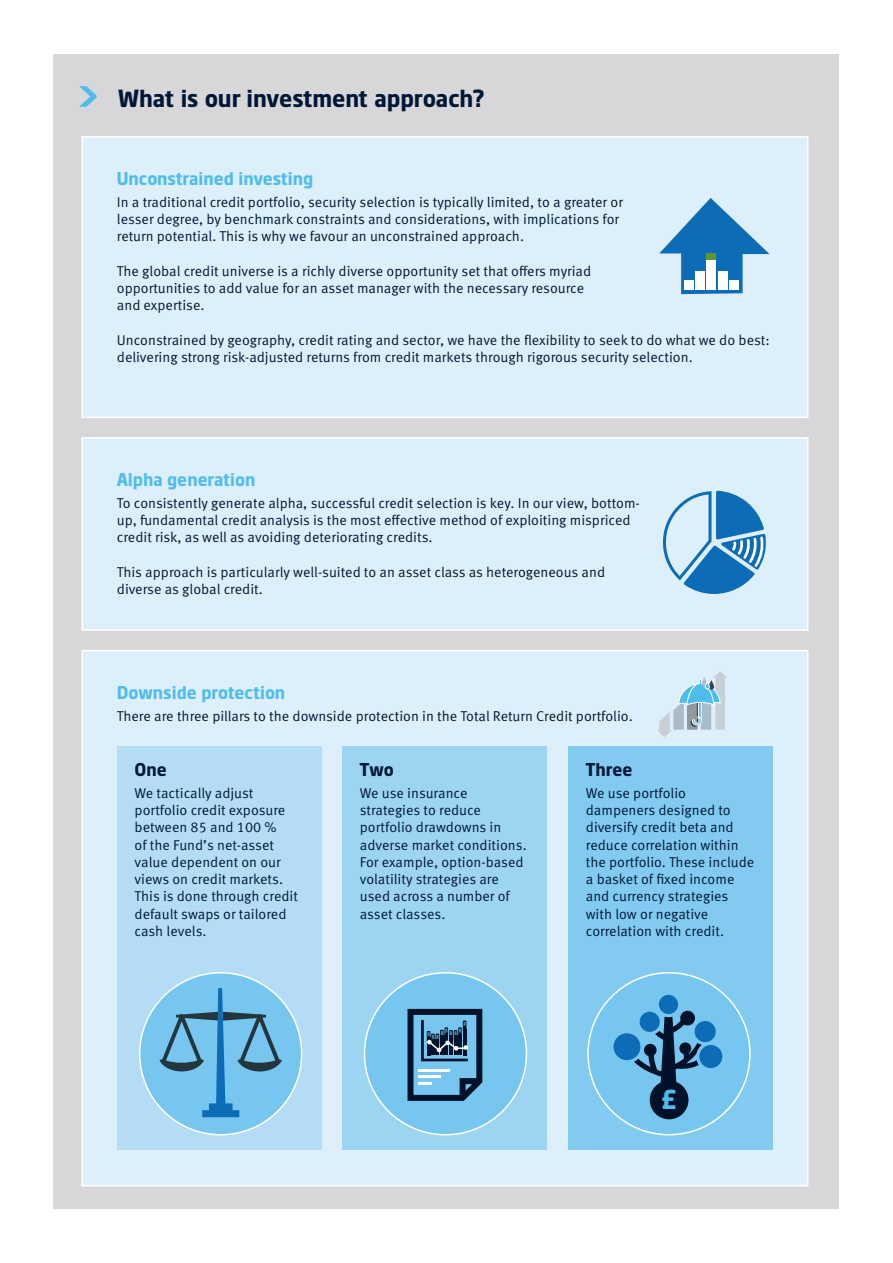
<style>
.page{position:relative;width:893px;height:1263px;background:#fff}
.page>*{position:absolute;margin:0;border:0;box-sizing:border-box;transform-origin:0 0}
.t1{font:700 26.55px "Standard Life";color:#4fbdec}
.t2{font:700 24px "Standard Life";color:#001836}
.HeadING_LIGHT_BLUE_2{font:700 18px "Standard Life";color:#4fbdec}
.HeadING_LIGHT_BLUE_2-2{font:700 18px "Standard Life";color:#001836}
.Body_text{font:14.25px/17.2px "Meta Standard Life Pro TF Norm";color:#001836}
</style>
<div class="page">
<div style="left:54px;top:54px;width:785px;height:1155px;background:#d7d7d9"></div>
<svg style="left:79px;top:86px;width:18px;height:21px"></svg>
<div style="left:82px;top:137px;width:726px;height:280px;background:#ddeffa"></div>
<div style="left:81px;top:136px;width:727px;height:282px;border:2px solid #fff"></div>
<div style="left:82px;top:438px;width:726px;height:192px;background:#ddeffa"></div>
<div style="left:81px;top:437px;width:727px;height:194px;border:2px solid #fff"></div>
<div style="left:82px;top:651px;width:726px;height:535px;background:#ddeffa"></div>
<div style="left:118px;top:746px;width:204px;height:403px;background:#b4ddf5"></div>
<div style="left:343px;top:746px;width:204px;height:403px;background:#9dd4f2"></div>
<div style="left:569px;top:746px;width:204px;height:403px;background:#83caf0"></div>
<div style="left:588px;top:973px;width:162px;height:162px;background:#76c6ef;border-radius:50%"></div>
<div style="left:364px;top:973px;width:162px;height:162px;background:#76c6ef;border-radius:50%"></div>
<div style="left:140px;top:973px;width:162px;height:162px;background:#76c6ef;border-radius:50%"></div>
<svg style="left:407px;top:1008px;width:76px;height:93px"></svg>
<svg style="left:659px;top:198px;width:110px;height:96px"></svg>
<div style="left:707px;top:253px;width:9px;height:37px;background:#5c9731"></div>
<div style="left:707px;top:261px;width:9px;height:29px;background:#fff"></div>
<div style="left:695px;top:272px;width:9px;height:18px;background:#fff"></div>
<div style="left:718px;top:272px;width:9px;height:18px;background:#fff"></div>
<div style="left:684px;top:280px;width:9px;height:10px;background:#fff"></div>
<div style="left:730px;top:280px;width:9px;height:10px;background:#fff"></div>
<svg style="left:663px;top:490px;width:103px;height:104px"></svg>
<svg style="left:658px;top:671px;width:69px;height:66px"></svg>
<svg style="left:702px;top:677px;width:5px;height:9px"></svg>
<svg style="left:709px;top:680px;width:5px;height:10px"></svg>
<svg style="left:705px;top:681px;width:5px;height:8px"></svg>
<svg style="left:159px;top:988px;width:123px;height:129px"></svg>
<svg style="left:633px;top:1010px;width:69px;height:110px"></svg>
<div style="left:613px;top:1033px;width:27px;height:27px;background:#0d6cb6;border-radius:50%"></div>
<div style="left:659px;top:995px;width:19px;height:19px;background:#0d6cb6;border-radius:50%"></div>
<div style="left:695px;top:1021px;width:21px;height:21px;background:#0d6cb6;border-radius:50%"></div>
<div style="left:699px;top:1045px;width:23px;height:23px;background:#0d6cb6;border-radius:50%"></div>
<div style="left:640px;top:1012px;width:20px;height:20px;background:#0d6cb6;border-radius:50%"></div>
<p class="t2" style="left:118px;top:83px;width:368px">What is our investment approach?</p>
<p class="HeadING_LIGHT_BLUE_2" style="left:117px;top:167px;width:198px">Unconstrained investing</p>
<p class="Body_text" style="left:117px;top:192px;width:508px">In a traditional credit portfolio, security selection is typically limited, to a greater or lesser degree, by benchmark constraints and considerations, with implications for return potential. This is why we favour an unconstrained approach.</p>
<p class="Body_text" style="left:117px;top:261px;width:476px">The global credit universe is a richly diverse opportunity set that offers myriad opportunities to add value for an asset manager with the necessary resource and expertise.</p>
<p class="Body_text" style="left:117px;top:330px;width:654px">Unconstrained by geography, credit rating and sector, we have the flexibility to seek to do what we do best: delivering strong risk-adjusted returns from credit markets through rigorous security selection.</p>
<p class="HeadING_LIGHT_BLUE_2" style="left:117px;top:469px;width:140px">Alpha generation</p>
<p class="Body_text" style="left:117px;top:493px;width:524px">To consistently generate alpha, successful credit selection is key. In our view, bottom&shy;up, fundamental credit analysis is the most effective method of exploiting mispriced credit risk, as well as avoiding deteriorating credits.</p>
<p class="Body_text" style="left:117px;top:562px;width:490px">This approach is particularly well-suited to an asset class as heterogeneous and diverse as global credit.</p>
<p class="HeadING_LIGHT_BLUE_2" style="left:117px;top:681px;width:170px">Downside protection</p>
<p class="Body_text" style="left:117px;top:706px;width:517px">There are three pillars to the downside protection in the Total Return Credit portfolio.</p>
<p class="HeadING_LIGHT_BLUE_2-2" style="left:135px;top:758px;width:34px">One</p>
<p class="Body_text" style="left:135px;top:783px;width:165px">We tactically adjust portfolio credit exposure between 85 and 100 %<br>of the Fund’s net-asset value dependent on our views on credit markets.<br>This is done through credit default swaps or tailored cash levels.</p>
<p class="HeadING_LIGHT_BLUE_2-2" style="left:360px;top:758px;width:35px">Two</p>
<p class="Body_text" style="left:360px;top:783px;width:168px">We use insurance strategies to reduce portfolio drawdowns in adverse market conditions.</p>
<p class="Body_text" style="left:360px;top:852px;width:165px">For example, option-based volatility strategies are used across a number of asset classes.</p>
<p class="HeadING_LIGHT_BLUE_2-2" style="left:586px;top:758px;width:48px">Three</p>
<p class="Body_text" style="left:586px;top:783px;width:170px">We use portfolio dampeners designed to diversify credit beta and reduce correlation within the portfolio. These include a basket of fixed income and currency strategies with low or negative correlation with credit.</p>
<h1 class="t1" style="left:661px;top:1083px;width:17px">£</h1>
</div>
